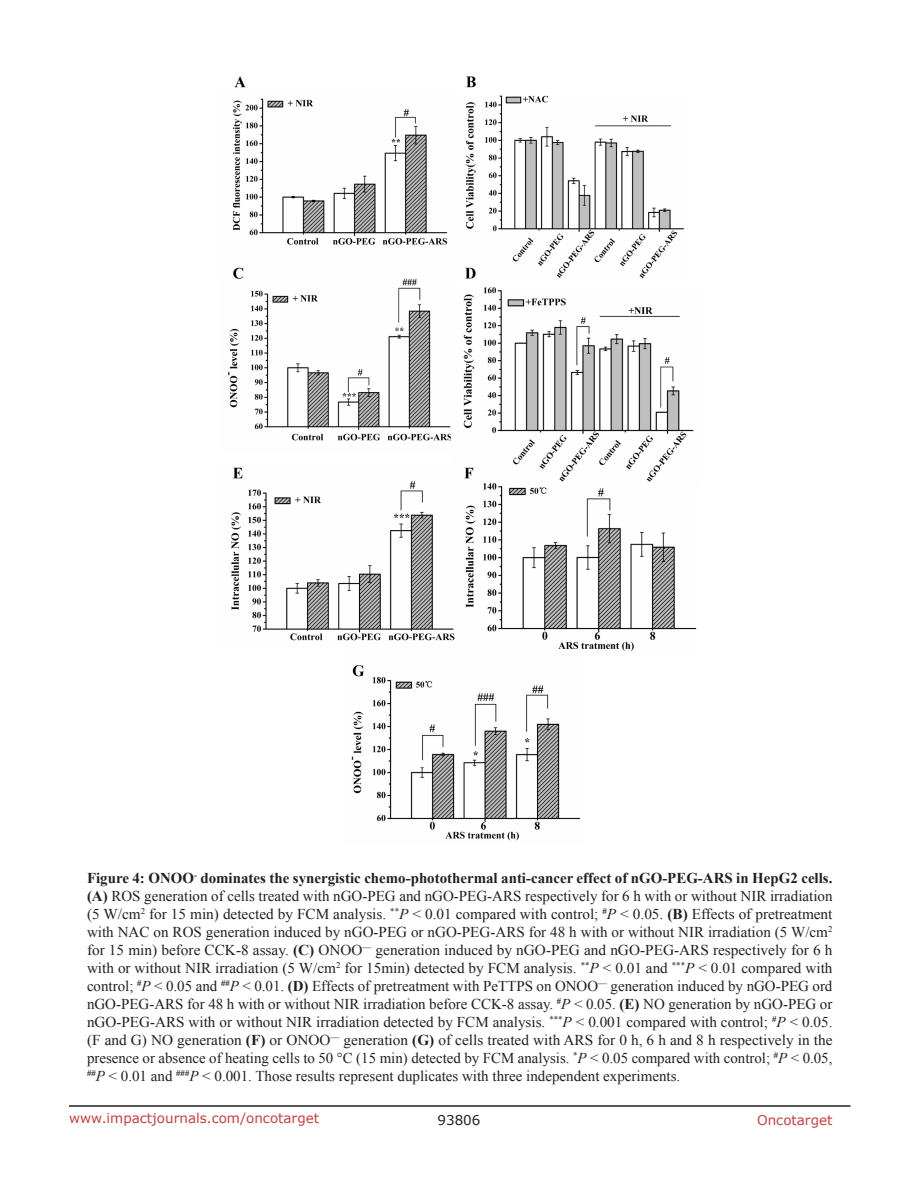
<style>
.page{position:relative;width:918px;height:1188px;background:#fff}
.page>*{position:absolute;margin:0;border:0;box-sizing:border-box;transform-origin:0 0}
.BodyText{font:15px/18px "Times New Roman";color:#231f20;text-align:justify}
.t1{font:13.5px "Verdana";color:#c24141}
.t2{font:13.5px "Verdana";color:#231f20}
.s1{font-weight:700}
.s2{font-style:italic}
</style>
<div class="page">
<hr style="left:69px;top:1105px;width:781px;height:2px;background:#231f20">
<img style="left:228px;top:76px;width:469px;height:765px">
<p class="BodyText" style="left:87px;top:868px;width:747px"><span class="s1">Figure 4: ONOO</span><sup>-</sup> <span class="s1">dominates the synergistic chemo-photothermal anti-cancer effect of nGO-PEG-ARS in HepG2 cells. (A)</span> ROS generation of cells treated with nGO-PEG and nGO-PEG-ARS respectively for 6 h with or without NIR irradiation (5 W/cm<sup>2</sup> for 15 min) detected by FCM analysis. <sup>**</sup><span class="s2">P</span> &lt; 0.01 compared with control; <sup>#</sup><span class="s2">P</span> &lt; 0.05. <span class="s1">(B)</span> Effects of pretreatment with NAC on ROS generation induced by nGO-PEG or nGO-PEG-ARS for 48 h with or without NIR irradiation (5 W/cm<sup>2 </sup>for 15 min) before CCK-8 assay. <span class="s1">(C)</span> ONOO<sup>—</sup> generation induced by nGO-PEG and nGO-PEG-ARS respectively for 6 h with or without NIR irradiation (5 W/cm<sup>2</sup> for 15min) detected by FCM analysis. <sup>**</sup><span class="s2">P</span> &lt; 0.01 and <sup>***</sup><span class="s2">P</span> &lt; 0.01 compared with control; <sup>#</sup><span class="s2">P</span> &lt; 0.05 and <sup>##</sup><span class="s2">P</span> &lt; 0.01. <span class="s1">(D)</span> Effects of pretreatment with PeTTPS on ONOO<sup>—</sup> generation induced by nGO-PEG ord nGO-PEG-ARS for 48 h with or without NIR irradiation before CCK-8 assay. <sup>#</sup><span class="s2">P</span> &lt; 0.05. <span class="s1">(E)</span> NO generation by nGO-PEG or nGO-PEG-ARS with or without NIR irradiation detected by FCM analysis. <sup>***</sup><span class="s2">P</span> &lt; 0.001 compared with control; <sup>#</sup><span class="s2">P</span> &lt; 0.05. (F and G) NO generation <span class="s1">(F)</span> or ONOO<sup>—</sup> generation <span class="s1">(G)</span> of cells treated with ARS for 0 h, 6 h and 8 h respectively in the presence or absence of heating cells to 50 °C (15 min) detected by FCM analysis. <sup>*</sup><span class="s2">P</span> &lt; 0.05 compared with control; <sup>#</sup><span class="s2">P</span> &lt; 0.05, <sup>##</sup><span class="s2">P</span> &lt; 0.01 and <sup>###</sup><span class="s2">P</span> &lt; 0.001. Those results represent duplicates with three independent experiments.</p>
<p class="t1" style="left:69px;top:1109px;width:252px">www.impactjournals.com/oncotarget</p>
<p class="t2" style="left:438px;top:1111px;width:44px">93806</p>
<p class="t1" style="left:757px;top:1111px;width:77px">Oncotarget</p>
</div>
